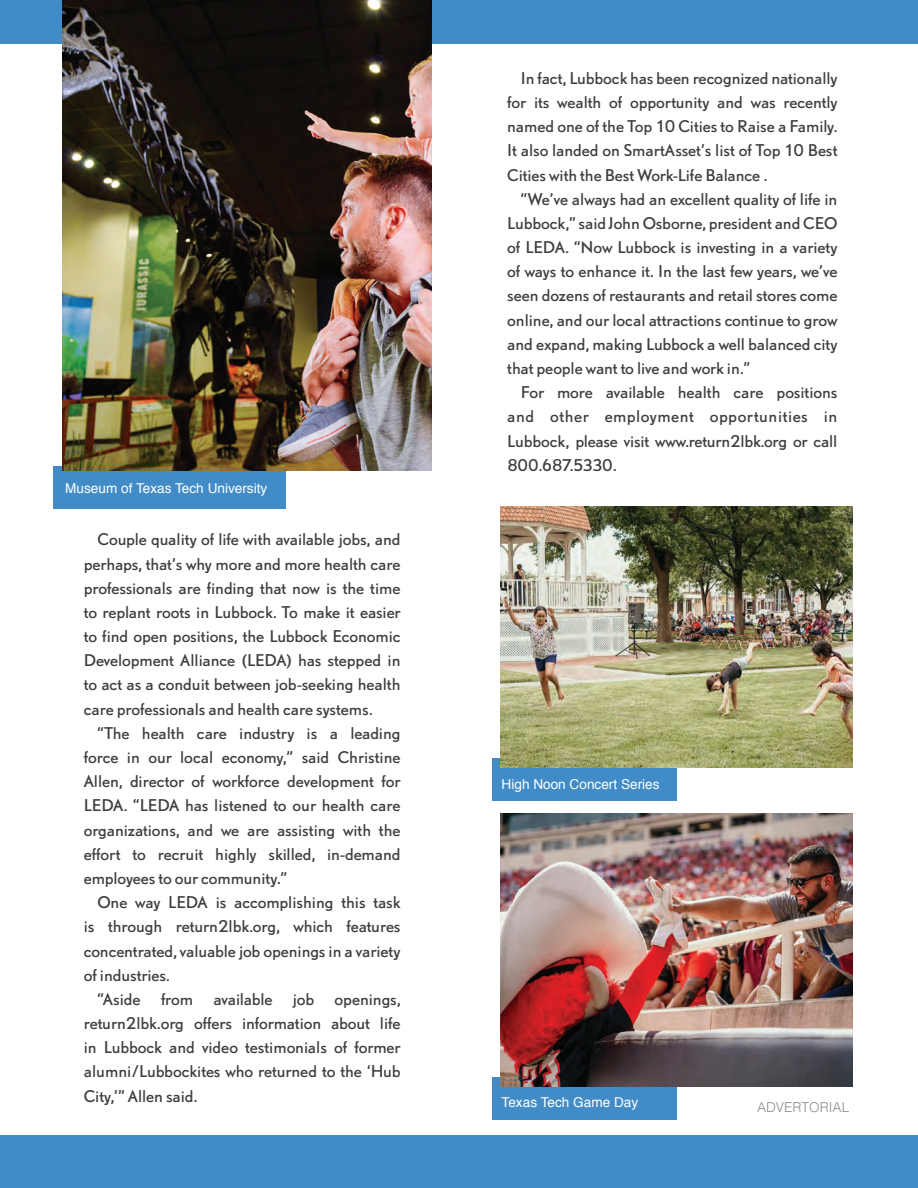
<style>
.page{position:relative;width:918px;height:1188px;background:#fff}
.page>*{position:absolute;margin:0;border:0;box-sizing:border-box;transform-origin:0 0}
.t1{font:15.15px/24.2px "DTL Nobel T";letter-spacing:-.005em;color:#3e3e3f;text-align:justify}
.t2{font:13.65px "Helvetica";color:#fff}
.t3{font:300 13.65px "Helvetica";color:#8b8d90}
</style>
<div class="page">
<div style="left:0;top:1135px;width:918px;height:53px;background:#418bc7"></div>
<div style="left:0;top:0;width:918px;height:44px;background:#418bc7"></div>
<div style="left:53px;top:466px;width:233px;height:43px;background:#418bc7"></div>
<div style="left:492px;top:758px;width:185px;height:43px;background:#418bc7"></div>
<div style="left:492px;top:1077px;width:185px;height:43px;background:#418bc7"></div>
<img style="left:501px;top:507px;width:351px;height:261px">
<img style="left:501px;top:814px;width:351px;height:273px">
<img style="left:62px;top:0;width:370px;height:470px">
<p class="t2" style="left:65px;top:478px;width:204px">Museum of Texas Tech University</p>
<p class="t1" style="left:84px;top:527px;width:318px;text-indent:14px">Couple quality of life with available jobs, and perhaps, that’s why more and more health care professionals are finding that now is the time to replant roots in Lubbock. To make it easier to find open positions, the Lubbock Economic Development Alliance (LEDA) has stepped in to act as a conduit between job-seeking health care professionals and health care systems.</p>
<p class="t1" style="left:84px;top:720px;width:318px;text-indent:14px">“The health care industry is a leading force in our local economy,” said Christine Allen, director of workforce development for LEDA. “LEDA has listened to our health care organizations, and we are assisting with the effort to recruit highly skilled, in-demand employees to our community.”</p>
<p class="t1" style="left:97px;top:890px;width:305px">One way LEDA is accomplishing this task</p>
<p class="t1" style="left:84px;top:914px;width:318px">is through return2lbk.org, which features</p>
<p class="t1" style="left:84px;top:938px;width:318px">concentrated, valuable job openings in a variety</p>
<p class="t1" style="left:84px;top:962px;width:87px">of industries.</p>
<p class="t1" style="left:97px;top:986px;width:45px">“Aside</p>
<p class="t1" style="left:161px;top:986px;width:34px">from</p>
<p class="t1" style="left:214px;top:986px;width:61px">available</p>
<p class="t1" style="left:293px;top:986px;width:23px">job</p>
<p class="t1" style="left:84px;top:986px;width:318px;text-indent:251px">openings, return2lbk.org offers information about life in Lubbock and video testimonials of former alumni/Lubbockites who returned to the ‘Hub City,’” Allen said.</p>
<p class="t1" style="left:507px;top:65px;width:332px;text-indent:14px">In fact, Lubbock has been recognized nationally for its wealth of opportunity and was recently named one of the Top 10 Cities to Raise a Family.<br>It also landed on SmartAsset’s list of Top 10 Best Cities with the Best Work-Life Balance .</p>
<p class="t1" style="left:507px;top:186px;width:332px;text-indent:14px">“We’ve always had an excellent quality of life in Lubbock,” said John Osborne, president and CEO of LEDA. “Now Lubbock is investing in a variety of ways to enhance it. In the last few years, we’ve seen dozens of restaurants and retail stores come online, and our local attractions continue to grow and expand, making Lubbock a well balanced city that people want to live and work in.”</p>
<p class="t1" style="left:507px;top:380px;width:332px;text-indent:14px">For more available health care positions and other employment opportunities in Lubbock, please visit www.return2lbk.org or call 800.687.5330.</p>
<p class="t2" style="left:502px;top:773px;width:160px">High Noon Concert Series</p>
<p class="t2" style="left:502px;top:1092px;width:138px">Texas Tech Game Day</p>
<p class="t3" style="left:757px;top:1095px;width:94px">ADVERTORIAL</p>
</div>
